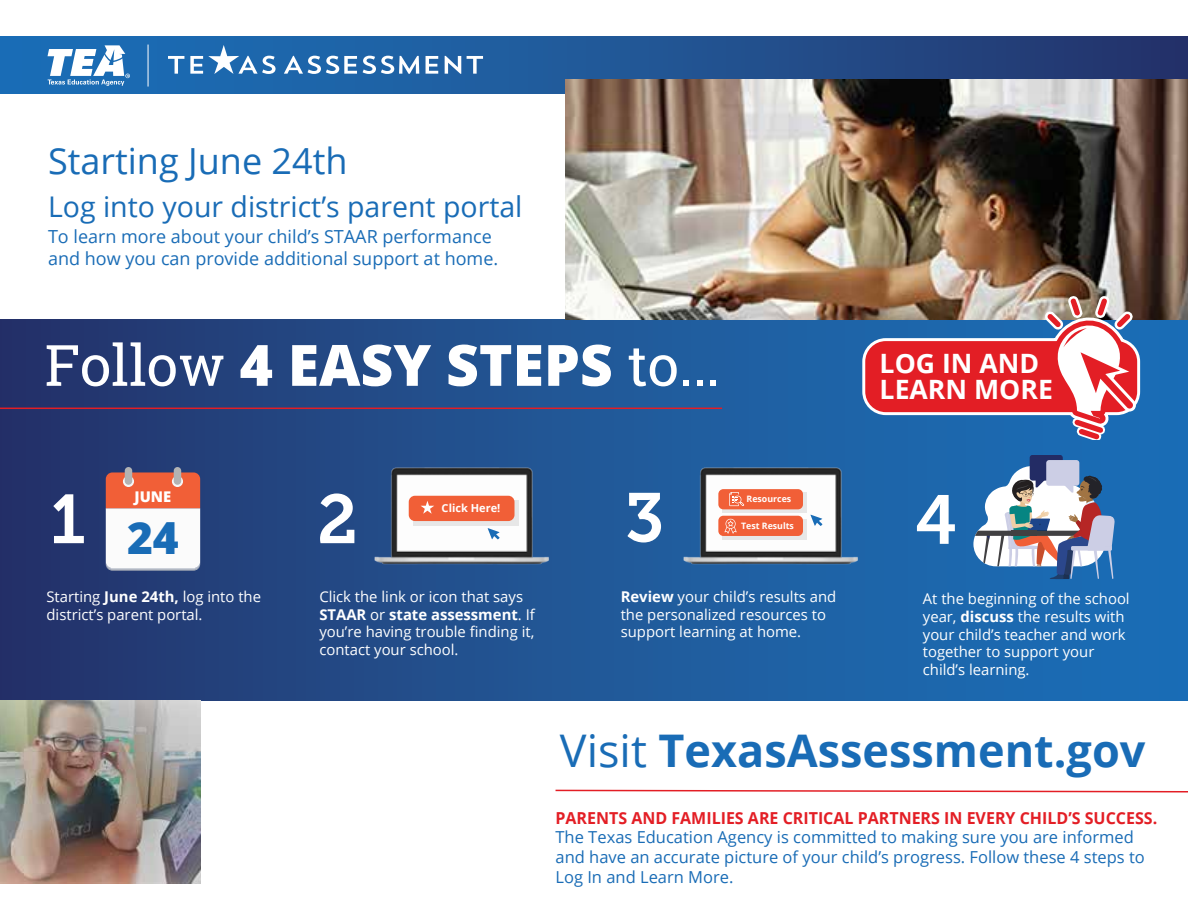
<style>
.page{position:relative;width:1188px;height:918px;background:#fff}
.page>*{position:absolute;margin:0;border:0;box-sizing:border-box;transform-origin:0 0}
.t1{font:68.85px "Museo Slab 700";color:#fff}
.t2{font:57px "Roboto Slab";letter-spacing:-.01em;color:#fff}
.t3{font:700 45px "Open Sans";color:#196cb6}
.t4{font:800 44.25px "Open Sans";color:#196cb6}
.t5{font:36px "Open Sans";color:#196cb6}
.t6{font:28.5px "Open Sans";color:#196cb6}
.t7{font:700 26.7px/26.7px "Open Sans";color:#fff}
.t8{font:18px/21.6px "Open Sans";color:#196cb6}
.t9{font:16.5px/19.8px "Open Sans";color:#196cb6}
.t10{font:700 16.5px "Open Sans";color:#e31e25}
.t11{font:14.85px/17.9px "Open Sans";color:#fff}
.t12{font:800 14.7px "Open Sans";color:#fff}
.t13{font:700 11.1px "Open Sans";color:#fff}
.t14{font:700 8.85px "Open Sans";color:#fff}
.s1{font-family:"Open Sans";font-weight:800}
.s2{font-weight:700}
.s3{font-weight:400}
</style>
<div class="page">
<div style="left:0;top:320px;width:1188px;height:381px;background:linear-gradient(to right,#25366d,#1b74bd)"></div>
<hr style="left:0;top:408px;width:722px;height:1px;background:#e31e25">
<svg style="left:555px;top:789px;width:633px;height:4px"></svg>
<div style="left:0;top:37px;width:1188px;height:57px;background:linear-gradient(to right,#1b74be,#25376e)"></div>
<svg style="left:48px;top:45px;width:82px;height:41px"></svg>
<hr style="left:148px;top:45px;width:1px;height:42px;background:#fff">
<svg style="left:168px;top:56px;width:16px;height:18px"></svg>
<svg style="left:190px;top:45px;width:86px;height:29px"></svg>
<svg style="left:284px;top:56px;width:73px;height:18px"></svg>
<svg style="left:363px;top:56px;width:56px;height:18px"></svg>
<svg style="left:426px;top:56px;width:12px;height:18px"></svg>
<svg style="left:445px;top:56px;width:16px;height:18px"></svg>
<svg style="left:467px;top:56px;width:16px;height:18px"></svg>
<img style="left:565px;top:79px;width:623px;height:241px">
<svg style="left:862px;top:296px;width:278px;height:144px;background:#a86477"></svg>
<svg style="left:106px;top:472px;width:94px;height:99px"></svg>
<svg style="left:123px;top:476px;width:11px;height:11px"></svg>
<svg style="left:172px;top:476px;width:11px;height:11px"></svg>
<div style="left:125px;top:467px;width:7px;height:18px;background:#b3b3b3;border-radius:4px"></div>
<div style="left:174px;top:467px;width:7px;height:18px;background:#b3b3b3;border-radius:4px"></div>
<img style="left:372px;top:466px;width:179px;height:99px">
<div style="left:413px;top:500px;width:106px;height:26px;background:#e7e7e7"></div>
<div style="left:409px;top:496px;width:106px;height:25px;background:#f15f37;border-radius:6px"></div>
<svg style="left:421px;top:501px;width:13px;height:13px"></svg>
<svg style="left:488px;top:528px;width:12px;height:11px"></svg>
<img style="left:681px;top:466px;width:179px;height:99px">
<svg style="left:722px;top:493px;width:85px;height:20px"></svg>
<div style="left:718px;top:489px;width:85px;height:20px;background:#f15f37;border-radius:5px"></div>
<svg style="left:729px;top:492px;width:15px;height:14px"></svg>
<div style="left:722px;top:519px;width:85px;height:21px;background:#e7e7e7"></div>
<div style="left:718px;top:516px;width:85px;height:20px;background:#f15f37;border-radius:5px"></div>
<svg style="left:810px;top:515px;width:12px;height:11px"></svg>
<svg style="left:725px;top:519px;width:12px;height:15px"></svg>
<div style="left:1030px;top:455px;width:33px;height:26px;background:#232c65;border-radius:3px"></div>
<div style="left:1046px;top:460px;width:33px;height:26px;background:#cccee5;border-radius:3px"></div>
<svg style="left:973px;top:466px;width:142px;height:113px"></svg>
<img style="left:0;top:701px;width:200px;height:183px">
<p class="t5" style="left:48px;top:136px;width:301px">Starting June 24th</p>
<p class="t6" style="left:48px;top:187px;width:476px">Log into your district’s parent portal</p>
<p class="t8" style="left:48px;top:225px;width:452px">To learn more about your child’s STAAR performance and how you can provide additional support at home.</p>
<p class="t2" style="left:45px;top:326px;width:677px">Follow <span class="s1">4 EASY STEPS</span> to...</p>
<p class="t7" style="left:880px;top:349px;width:175px">LOG IN AND<br>LEARN MORE</p>
<h1 class="t1" style="left:51px;top:480px;width:36px">1</h1>
<p class="t12" style="left:135px;top:486px;width:38px">JUNE</p>
<p class="t4" style="left:127px;top:504px;width:53px">24</p>
<p class="t11" style="left:46px;top:587px;width:216px">Starting <span class="s2">June 24th,</span> log into the district’s parent portal.</p>
<h1 class="t1" style="left:317px;top:480px;width:42px">2</h1>
<p class="t13" style="left:442px;top:500px;width:60px">Click Here!</p>
<p class="t11" style="left:319px;top:587px;width:205px">Click the link or icon that says</p>
<p class="t11" style="left:319px;top:605px;width:217px;text-align:justify"><span class="s2">STAAR</span> or <span class="s2">state assessment</span>. If you’re having trouble finding it, contact your school.</p>
<p class="t1" style="left:625px;top:479px;width:41px">3</p>
<p class="t14" style="left:747px;top:493px;width:46px">Resources</p>
<p class="t14" style="left:741px;top:519px;width:54px">Test Results</p>
<p class="t11" style="left:621px;top:587px;width:217px"><span class="s2">Review</span> your child’s results and the personalized resources to support learning at home.</p>
<h1 class="t1" style="left:915px;top:481px;width:44px">4</h1>
<p class="t11" style="left:923px;top:589px;width:208px">At the beginning of the school year, <span class="s2">discuss</span> the results with your child’s teacher and work together to support your child’s learning.</p>
<p class="t3" style="left:560px;top:719px;width:587px"><span class="s3">Visit</span> TexasAssessment.gov</p>
<p class="t10" style="left:556px;top:806px;width:603px">PARENTS AND FAMILIES ARE CRITICAL PARTNERS IN EVERY CHILD’S SUCCESS.</p>
<p class="t9" style="left:556px;top:827px;width:591px">The Texas Education Agency is committed to making sure you are informed and have an accurate picture of your child’s progress. Follow these 4 steps to<br>Log In and Learn More.</p>
</div>
